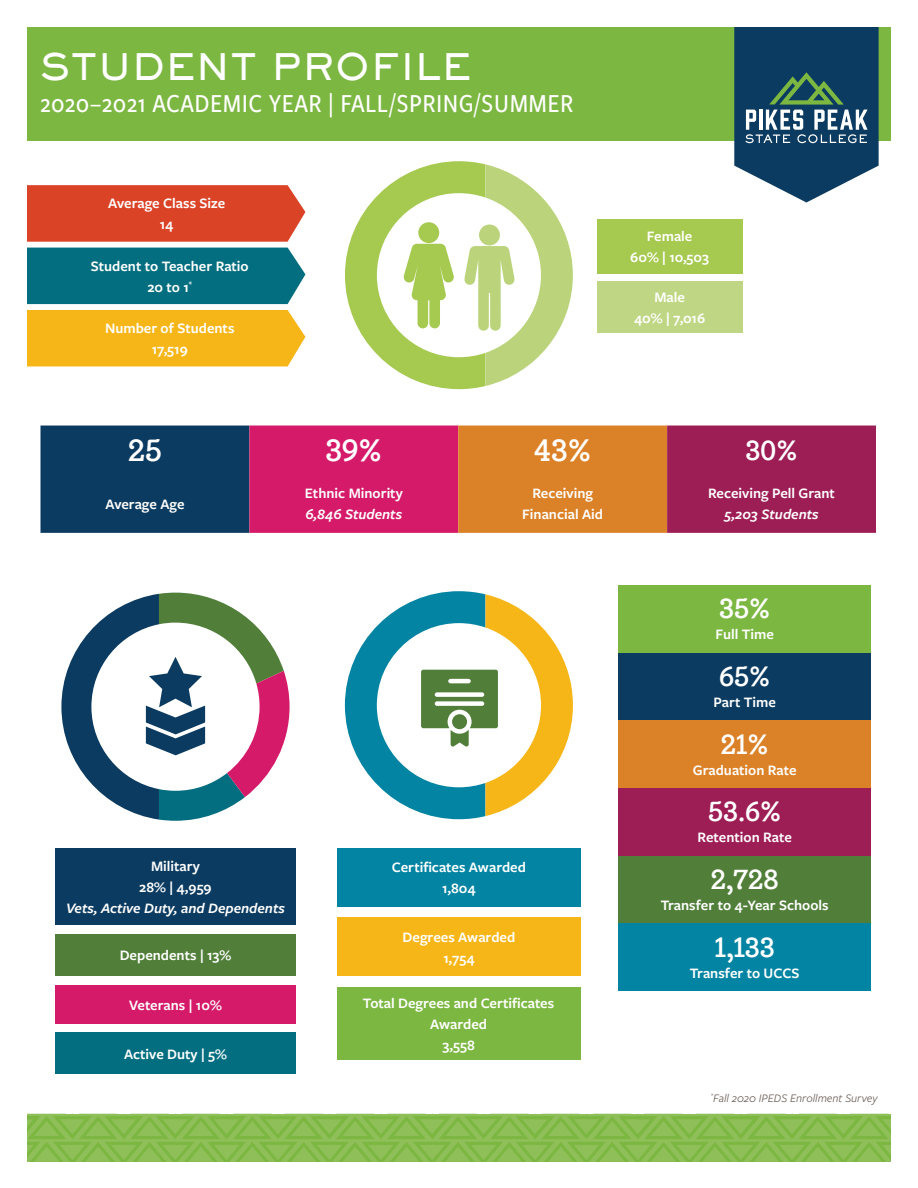
<style>
.page{position:relative;width:918px;height:1188px;background:#fff}
.page>*{position:absolute;margin:0;border:0;box-sizing:border-box;transform-origin:0 0}
.t1{font:800 36px "Sackers Gothic Std";color:#fff}
.t2{font:700 30px "Bodoni Egyptian Pro";color:#fff}
.t3{font:500 27px "Freight Sans Cnd Pro";letter-spacing:.015em;color:#fff}
.t4{font:700 27px "Bodoni Egyptian Pro";color:#fff}
.t5{font:600 15px/21px "Freight Sans Pro";color:#fff;text-align:center}
.t6{font:italic 600 15px "Freight Sans Pro";color:#fff}
.t7{font:italic 12px "Freight Sans Pro";color:#6f625a}
</style>
<div class="page">
<svg style="left:27px;top:185px;width:278px;height:57px;background:#de553b"></svg>
<div style="left:63px;top:190px;width:207px;height:46px;background:#db4327"></div>
<svg style="left:27px;top:248px;width:278px;height:56px;background:#147888"></svg>
<div style="left:63px;top:255px;width:213px;height:42px;background:#036e7f"></div>
<svg style="left:27px;top:310px;width:278px;height:56px;background:#f7bb2a"></svg>
<div style="left:63px;top:315px;width:213px;height:46px;background:#f7b618"></div>
<div style="left:597px;top:281px;width:145px;height:51px;background:#bfd784"></div>
<div style="left:597px;top:219px;width:145px;height:55px;background:#a6c94f"></div>
<svg style="left:40px;top:426px;width:836px;height:107px;background:#974153"></svg>
<div style="left:337px;top:918px;width:244px;height:58px;background:#f7b618"></div>
<div style="left:337px;top:988px;width:243px;height:72px;background:#7cb742"></div>
<div style="left:337px;top:848px;width:244px;height:58px;background:#0384a2"></div>
<svg style="left:61px;top:593px;width:229px;height:228px"></svg>
<div style="left:55px;top:848px;width:241px;height:77px;background:#0b3b60"></div>
<div style="left:55px;top:986px;width:241px;height:38px;background:#d41a68"></div>
<div style="left:55px;top:935px;width:241px;height:41px;background:#517f3a"></div>
<div style="left:55px;top:1033px;width:241px;height:41px;background:#036e7f"></div>
<svg style="left:345px;top:591px;width:228px;height:228px"></svg>
<svg style="left:345px;top:161px;width:228px;height:228px"></svg>
<div style="left:618px;top:585px;width:253px;height:68px;background:#7cb742"></div>
<div style="left:618px;top:653px;width:253px;height:67px;background:#0b3b60"></div>
<div style="left:618px;top:720px;width:253px;height:68px;background:#db8127"></div>
<div style="left:618px;top:788px;width:253px;height:68px;background:#9d1d55"></div>
<div style="left:618px;top:856px;width:253px;height:68px;background:#517f3a"></div>
<div style="left:618px;top:924px;width:253px;height:67px;background:#0384a2"></div>
<div style="left:27px;top:27px;width:864px;height:113px;background:#7cb742"></div>
<svg style="left:734px;top:27px;width:145px;height:175px;background:#365f78"></svg>
<div style="left:27px;top:1114px;width:864px;height:47px;background:linear-gradient(to right,#87bc4f,#87bc4f)"></div>
<h1 class="t1" style="left:40px;top:43px;width:433px">STUDENT PROFILE</h1>
<h3 class="t3" style="left:40px;top:85px;width:535px">2020–2021 ACADEMIC YEAR | FALL/SPRING/SUMMER</h3>
<p class="t5" style="left:108px;top:192px;width:118px">Average Class Size<br>14</p>
<p class="t5" style="left:91px;top:255px;width:160px">Student to Teacher Ratio<br>20 to 1<sup>*</sup></p>
<p class="t5" style="left:105px;top:317px;width:131px">Number of Students<br>17,519</p>
<p class="t5" style="left:630px;top:225px;width:80px">Female<br>60% | 10,503</p>
<p class="t5" style="left:634px;top:286px;width:73px">Male<br>40% | 7,016</p>
<h2 class="t2" style="left:128px;top:432px;width:35px">25</h2>
<h2 class="t2" style="left:326px;top:432px;width:58px">39%</h2>
<h2 class="t2" style="left:534px;top:432px;width:58px">43%</h2>
<h3 class="t4" style="left:745px;top:434px;width:54px">30%</h3>
<p class="t5" style="left:105px;top:493px;width:81px">Average Age</p>
<p class="t5" style="left:305px;top:482px;width:99px">Ethnic Minority</p>
<p class="t6" style="left:306px;top:504px;width:98px">6,846 Students</p>
<p class="t5" style="left:522px;top:482px;width:82px">Receiving<br>Financial Aid</p>
<p class="t5" style="left:708px;top:482px;width:128px">Receiving Pell Grant</p>
<p class="t6" style="left:725px;top:504px;width:96px">5,203 Students</p>
<p class="t5" style="left:139px;top:855px;width:74px">Military<br>28% | 4,959</p>
<p class="t6" style="left:66px;top:898px;width:220px">Vets, Active Duty, and Dependents</p>
<p class="t5" style="left:120px;top:944px;width:113px">Dependents | 13%</p>
<p class="t5" style="left:129px;top:994px;width:94px">Veterans | 10%</p>
<p class="t5" style="left:124px;top:1043px;width:104px">Active Duty | 5%</p>
<p class="t5" style="left:392px;top:856px;width:136px">Certificates Awarded<br>1,804</p>
<p class="t5" style="left:403px;top:926px;width:114px">Degrees Awarded<br>1,754</p>
<p class="t5" style="left:363px;top:992px;width:193px">Total Degrees and Certificates<br>Awarded<br>3,558</p>
<h3 class="t4" style="left:719px;top:592px;width:53px">35%</h3>
<p class="t5" style="left:716px;top:623px;width:60px">Full Time</p>
<h3 class="t4" style="left:719px;top:660px;width:53px">65%</h3>
<p class="t5" style="left:714px;top:691px;width:64px">Part Time</p>
<h3 class="t4" style="left:721px;top:728px;width:49px">21%</h3>
<p class="t5" style="left:693px;top:759px;width:105px">Graduation Rate</p>
<h3 class="t4" style="left:708px;top:795px;width:75px">53.6%</h3>
<p class="t5" style="left:698px;top:826px;width:96px">Retention Rate</p>
<h3 class="t4" style="left:711px;top:863px;width:69px">2,728</h3>
<p class="t5" style="left:661px;top:894px;width:169px">Transfer to 4-Year Schools</p>
<h3 class="t4" style="left:715px;top:931px;width:61px">1,133</h3>
<p class="t5" style="left:690px;top:962px;width:111px">Transfer to UCCS</p>
<p class="t7" style="left:711px;top:1090px;width:168px"><sup>*</sup>Fall 2020 IPEDS Enrollment Survey</p>
</div>
